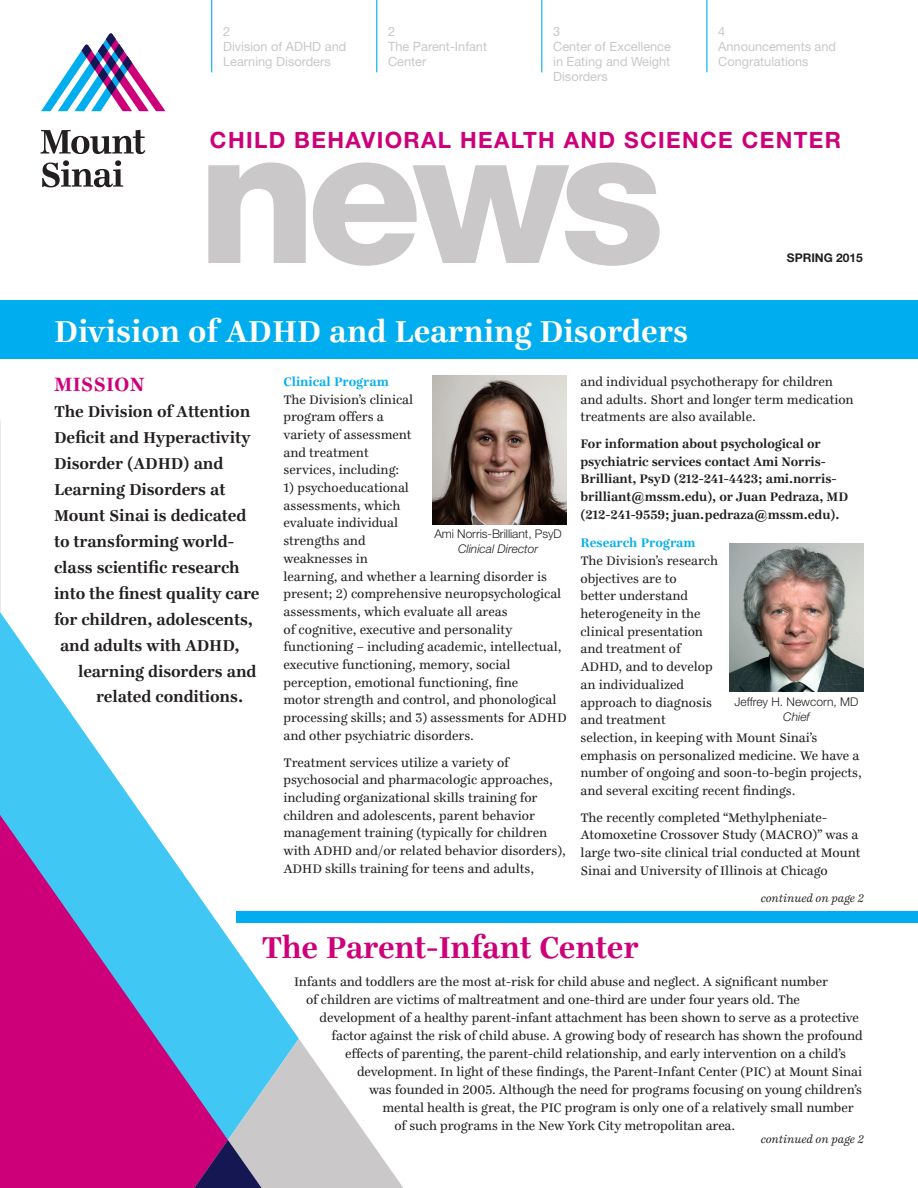
<style>
.page{position:relative;width:918px;height:1188px;background:#fff}
.page>*{position:absolute;margin:0;border:0;box-sizing:border-box;transform-origin:0 0}
.t1{font:800 188.25px "Helvetica Neue LT Std";color:#cac8c8}
.t2{font:700 33px "Ingeborg";letter-spacing:-.005em;color:#fff}
.t3{font:700 33px "Ingeborg";letter-spacing:-.01em;color:#cd007a}
.t4{font:700 22.5px "Helvetica Neue LT Std";letter-spacing:.06em;color:#cd007a}
.t5{font:700 21px "Ingeborg";letter-spacing:.005em;color:#cd007a}
.t6{font:700 17.25px "Ingeborg";letter-spacing:-.005em;color:#231f20}
.t7{font:13.5px/17.7px "Ingeborg";letter-spacing:-.005em;color:#231f20}
.t8{font:700 13.5px/17.7px "Ingeborg";letter-spacing:-.005em;color:#231f20}
.t9{font:700 13.5px "Ingeborg";letter-spacing:-.005em;color:#00aeef}
.t10{font:12.75px/15px "Helvetica Neue LT Std";color:#cac8c8}
.t11{font:300 12px "Helvetica Neue LT Std";letter-spacing:-.005em;color:#231f20}
.t12{font:italic 12px "Ingeborg";color:#231f20}
.t13{font:italic 300 12px "Helvetica Neue LT Std";color:#231f20}
.t14{font:700 12px "Helvetica Neue LT Std";color:#231f20}
</style>
<div class="page">
<div style="left:0;top:300px;width:918px;height:59px;background:#00aeef"></div>
<div style="left:237px;top:911px;width:681px;height:12px;background:#00aeef"></div>
<svg style="left:41px;top:33px;width:124px;height:78px"></svg>
<svg style="left:40px;top:130px;width:105px;height:24px"></svg>
<svg style="left:42px;top:160px;width:81px;height:27px"></svg>
<hr style="left:376px;top:0;width:1px;height:72px;background:#00aeef">
<hr style="left:541px;top:0;width:1px;height:72px;background:#00aeef">
<hr style="left:706px;top:0;width:1px;height:72px;background:#00aeef">
<hr style="left:211px;top:0;width:1px;height:72px;background:#00aeef">
<svg style="left:0;top:612px;width:299px;height:427px"></svg>
<svg style="left:0;top:815px;width:228px;height:373px;background:#9d53ac"></svg>
<svg style="left:194px;top:1039px;width:209px;height:149px"></svg>
<img style="left:432px;top:376px;width:135px;height:148px">
<img style="left:729px;top:543px;width:135px;height:149px">
<p class="t10" style="left:223px;top:24px;width:9px">2</p>
<p class="t10" style="left:223px;top:39px;width:125px">Division of ADHD and<br>Learning Disorders</p>
<p class="t10" style="left:388px;top:24px;width:9px">2</p>
<p class="t10" style="left:388px;top:39px;width:100px">The Parent-Infant<br>Center</p>
<p class="t10" style="left:553px;top:24px;width:9px">3</p>
<p class="t10" style="left:553px;top:39px;width:119px;text-align:justify">Center of Excellence in Eating and Weight Disorders</p>
<p class="t10" style="left:718px;top:24px;width:9px">4</p>
<p class="t10" style="left:718px;top:39px;width:119px">Announcements and<br>Congratulations</p>
<p class="t4" style="left:210px;top:126px;width:633px">CHILD BEHAVIORAL HEALTH AND SCIENCE CENTER</p>
<p class="t1" style="left:198px;top:84px;width:468px">news</p>
<p class="t2" style="left:54px;top:311px;width:636px">Division of ADHD and Learning Disorders</p>
<p class="t14" style="left:787px;top:250px;width:78px">SPRING 2015</p>
<p class="t5" style="left:54px;top:372px;width:92px">MISSION</p>
<p class="t6" style="left:54px;top:401px;width:198px">The Division of Attention</p>
<p class="t6" style="left:54px;top:427px;width:198px">Deficit and Hyperactivity</p>
<p class="t6" style="left:54px;top:453px;width:171px">Disorder (ADHD) and</p>
<p class="t6" style="left:54px;top:479px;width:173px">Learning Disorders at</p>
<p class="t6" style="left:54px;top:505px;width:194px">Mount Sinai is dedicated</p>
<p class="t6" style="left:54px;top:531px;width:182px">to transforming world-</p>
<p class="t6" style="left:54px;top:557px;width:187px">class scientific research</p>
<p class="t6" style="left:54px;top:583px;width:207px">into the finest quality care</p>
<p class="t6" style="left:54px;top:609px;width:201px">for children, adolescents,</p>
<p class="t6" style="left:60px;top:635px;width:181px">and adults with ADHD,</p>
<p class="t6" style="left:78px;top:661px;width:180px">learning disorders and</p>
<p class="t6" style="left:96px;top:686px;width:149px">related conditions.</p>
<p class="t9" style="left:284px;top:373px;width:107px">Clinical Program</p>
<p class="t7" style="left:284px;top:390px;width:131px">The Division’s clinical program offers a variety of assessment and treatment services, including:</p>
<p class="t7" style="left:284px;top:479px;width:285px">1) psychoeducational<br>assessments, which<br>evaluate individual<br>strengths and<br>weaknesses in<br>learning, and whether a learning disorder is present; 2) comprehensive neuropsychological assessments, which evaluate all areas<br>of cognitive, executive and personality functioning – including academic, intellectual, executive functioning, memory, social perception, emotional functioning, fine<br>motor strength and control, and phonological processing skills; and 3) assessments for ADHD and other psychiatric disorders.</p>
<p class="t7" style="left:284px;top:753px;width:284px">Treatment services utilize a variety of psychosocial and pharmacologic approaches, including organizational skills training for children and adolescents, parent behavior management training (typically for children with ADHD and/or related behavior disorders), ADHD skills training for teens and adults,</p>
<p class="t11" style="left:434px;top:527px;width:129px">Ami Norris-Brilliant, PsyD</p>
<p class="t13" style="left:458px;top:542px;width:82px">Clinical Director</p>
<p class="t7" style="left:580px;top:373px;width:275px">and individual psychotherapy for children and adults. Short and longer term medication treatments are also available.</p>
<p class="t8" style="left:580px;top:435px;width:269px">For information about psychological or psychiatric services contact Ami Norris-Brilliant, PsyD (212-241-4423; ami.norris&shy;brilliant@mssm.edu), or Juan Pedraza, MD (212-241-9559; juan.pedraza@mssm.edu).</p>
<p class="t9" style="left:580px;top:535px;width:116px">Research Program</p>
<p class="t7" style="left:580px;top:552px;width:283px">The Division’s research<br>objectives are to<br>better understand<br>heterogeneity in the<br>clinical presentation<br>and treatment of<br>ADHD, and to develop<br>an individualized<br>approach to diagnosis<br>and treatment<br>selection, in keeping with Mount Sinai’s emphasis on personalized medicine. We have a number of ongoing and soon-to-begin projects, and several exciting recent findings.</p>
<p class="t7" style="left:580px;top:809px;width:281px">The recently completed “Methylpheniate-Atomoxetine Crossover Study (MACRO)” was a large two-site clinical trial conducted at Mount Sinai and University of Illinois at Chicago</p>
<p class="t11" style="left:735px;top:694px;width:125px">Jeffrey H. Newcorn, MD</p>
<p class="t13" style="left:783px;top:709px;width:28px">Chief</p>
<p class="t12" style="left:761px;top:891px;width:105px">continued on page 2</p>
<p class="t3" style="left:261px;top:927px;width:379px">The Parent-Infant Center</p>
<p class="t7" style="left:294px;top:973px;width:536px">Infants and toddlers are the most at-risk for child abuse and neglect. A significant number</p>
<p class="t7" style="left:306px;top:991px;width:496px">of children are victims of maltreatment and one-third are under four years old. The</p>
<p class="t7" style="left:320px;top:1009px;width:541px">development of a healthy parent-infant attachment has been shown to serve as a protective</p>
<p class="t7" style="left:332px;top:1027px;width:533px">factor against the risk of child abuse. A growing body of research has shown the profound</p>
<p class="t7" style="left:345px;top:1045px;width:503px">effects of parenting, the parent-child relationship, and early intervention on a child’s</p>
<p class="t7" style="left:357px;top:1063px;width:507px">development. In light of these findings, the Parent-Infant Center (PIC) at Mount Sinai</p>
<p class="t7" style="left:369px;top:1081px;width:494px">was founded in 2005. Although the need for programs focusing on young children’s</p>
<p class="t7" style="left:382px;top:1099px;width:473px">mental health is great, the PIC program is only one of a relatively small number</p>
<p class="t7" style="left:394px;top:1117px;width:342px">of such programs in the New York City metropolitan area.</p>
<p class="t12" style="left:761px;top:1132px;width:105px">continued on page 2</p>
</div>
